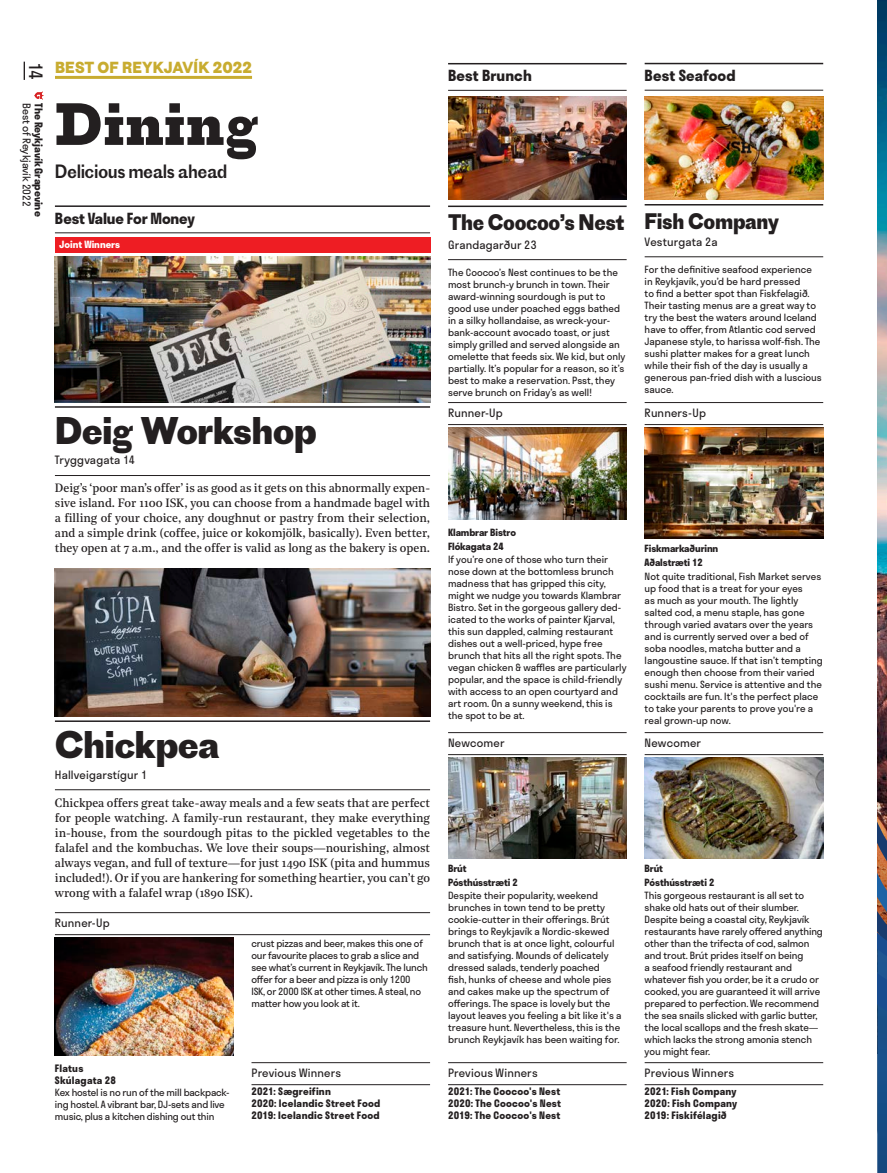
<style>
.page{position:relative;width:887px;height:1173px;background:#fff}
.page>*{position:absolute;margin:0;border:0;box-sizing:border-box;transform-origin:0 0}
.t1{font:700 55.5px "Proto Slab";color:#231f20}
.t2{font:700 36px "Proto Grotesk";letter-spacing:-.02em;color:#231f20}
.t3{font:700 21px "Proto Grotesk";letter-spacing:-.02em;color:#231f20;scale:.93 1}
.t4{font:18px "Proto Grotesk";letter-spacing:-.03em;color:#231f20;scale:.95 1}
.t5{font:18px "Stratos";color:#231f20}
.t6{font:700 15px "Stratos";letter-spacing:.005em;color:#231f20}
.t7{font:700 15px "Proto Grotesk";letter-spacing:.01em;color:#c8ac30;scale:.95 1}
.t8{font:12px/15px "Noe Text";letter-spacing:-.005em;color:#231f20;text-align:justify}
.t9{font:11.25px "Stratos";letter-spacing:.015em;color:#231f20}
.t10{font:700 10.5px "Stratos";letter-spacing:-.005em;color:#231f20}
.t11{font:10.5px "Stratos";letter-spacing:-.01em;color:#231f20}
.t12{font:700 10.05px/12px "Stratos";letter-spacing:.02em;color:#231f20}
.t13{font:9.75px/12px "Stratos";color:#231f20}
.t14{font:9.75px/12px "Stratos";letter-spacing:-.02em;color:#231f20}
.t15{font:700 9.75px/13.5px "Stratos";letter-spacing:-.01em;color:#231f20}
.t16{font:700 9.75px "Stratos";color:#fff}
</style>
<div class="page">
<svg style="left:34px;top:92px;width:9px;height:7px"></svg>
<svg style="left:24px;top:62px;width:1px;height:18px"></svg>
<hr style="left:55px;top:205px;width:375px;height:2px;background:#231f20">
<hr style="left:55px;top:232px;width:375px;height:1px;background:#231f20">
<div style="left:55px;top:237px;width:375px;height:16px;background:#ee1d23"></div>
<hr style="left:55px;top:406px;width:375px;height:2px;background:#231f20">
<hr style="left:55px;top:475px;width:375px;height:1px;background:#231f20">
<hr style="left:55px;top:720px;width:375px;height:2px;background:#231f20">
<hr style="left:55px;top:789px;width:375px;height:1px;background:#231f20">
<hr style="left:55px;top:912px;width:375px;height:1px;background:#231f20">
<hr style="left:55px;top:934px;width:375px;height:1px;background:#231f20">
<img style="left:55px;top:257px;width:375px;height:145px">
<img style="left:55px;top:568px;width:375px;height:148px">
<img style="left:55px;top:937px;width:178px;height:119px">
<hr style="left:251px;top:1062px;width:179px;height:1px;background:#231f20">
<hr style="left:251px;top:1084px;width:179px;height:1px;background:#231f20">
<hr style="left:448px;top:63px;width:178px;height:1px;background:#231f20">
<hr style="left:448px;top:90px;width:178px;height:1px;background:#231f20">
<hr style="left:448px;top:206px;width:178px;height:1px;background:#231f20">
<hr style="left:448px;top:259px;width:178px;height:1px;background:#231f20">
<hr style="left:448px;top:402px;width:178px;height:1px;background:#231f20">
<hr style="left:448px;top:424px;width:178px;height:1px;background:#231f20">
<hr style="left:448px;top:732px;width:178px;height:1px;background:#231f20">
<hr style="left:448px;top:754px;width:178px;height:1px;background:#231f20">
<hr style="left:448px;top:1062px;width:178px;height:1px;background:#231f20">
<hr style="left:448px;top:1084px;width:178px;height:1px;background:#231f20">
<img style="left:448px;top:96px;width:178px;height:104px">
<img style="left:448px;top:427px;width:178px;height:93px">
<img style="left:448px;top:757px;width:178px;height:102px">
<hr style="left:644px;top:63px;width:179px;height:1px;background:#231f20">
<hr style="left:644px;top:90px;width:179px;height:1px;background:#231f20">
<hr style="left:644px;top:204px;width:179px;height:1px;background:#231f20">
<hr style="left:644px;top:256px;width:179px;height:1px;background:#231f20">
<hr style="left:644px;top:402px;width:179px;height:1px;background:#231f20">
<hr style="left:644px;top:424px;width:179px;height:1px;background:#231f20">
<hr style="left:644px;top:732px;width:179px;height:1px;background:#231f20">
<hr style="left:644px;top:754px;width:179px;height:1px;background:#231f20">
<hr style="left:644px;top:1062px;width:179px;height:1px;background:#231f20">
<hr style="left:644px;top:1084px;width:179px;height:1px;background:#231f20">
<img style="left:644px;top:97px;width:179px;height:102px">
<img style="left:644px;top:427px;width:179px;height:112px">
<img style="left:644px;top:757px;width:179px;height:102px">
<hr style="left:55px;top:76px;width:197px;height:3px;background:#c8ac30">
<img style="left:877px;top:420px;width:10px;height:105px">
<svg style="left:877px;top:0;width:10px;height:420px;background:#50859b"></svg>
<img style="left:877px;top:525px;width:10px;height:648px">
<h3 class="t5" style="left:50px;top:62px;width:20px;rotate:90deg">14</h3>
<p class="t11" style="left:35px;top:103px;width:105px;rotate:90deg">Best of Reykjavík 2022</p>
<p class="t10" style="left:47px;top:103px;width:115px;rotate:90deg">The Reykjavík Grapevine</p>
<h3 class="t7" style="left:55px;top:57px;width:209px">BEST OF REYKJAVÍK 2022</h3>
<h1 class="t1" style="left:55px;top:85px;width:205px">Dining</h1>
<h3 class="t4" style="left:55px;top:158px;width:183px">Delicious meals ahead</h3>
<h3 class="t6" style="left:55px;top:206px;width:141px">Best Value For Money</h3>
<p class="t16" style="left:59px;top:237px;width:62px">Joint Winners</p>
<h2 class="t2" style="left:55px;top:404px;width:263px">Deig Workshop</h2>
<p class="t9" style="left:55px;top:451px;width:82px">Tryggvagata 14</p>
<p class="t8" style="left:55px;top:479px;width:377px">Deig’s ‘poor man’s offer’ is as good as it gets on this abnormally expen&shy;sive island. For 1100 ISK, you can choose from a handmade bagel with a filling of your choice, any doughnut or pastry from their selection, and a simple drink (coffee, juice or kokomjölk, basically). Even better, they open at 7 a.m., and the offer is valid as long as the bakery is open.</p>
<h2 class="t2" style="left:55px;top:719px;width:166px">Chickpea</h2>
<p class="t9" style="left:55px;top:765px;width:94px">Hallveigarstígur 1</p>
<p class="t8" style="left:55px;top:794px;width:377px">Chickpea offers great take-away meals and a few seats that are perfect for people watching. A family-run restaurant, they make everything in-house, from the sourdough pitas to the pickled vegetables to the falafel and the kombuchas. We love their soups—nourishing, almost always vegan, and full of texture—for just 1490 ISK (pita and hummus included!). Or if you are hankering for something heartier, you can’t go wrong with a falafel wrap (1890 ISK).</p>
<p class="t9" style="left:55px;top:913px;width:56px">Runner-Up</p>
<p class="t12" style="left:55px;top:1062px;width:62px">Flatus<br>Skúlagata 28</p>
<p class="t14" style="left:55px;top:1086px;width:176px">Kex hostel is no run of the mill backpack&shy;ing hostel. A vibrant bar, DJ-sets and live music, plus a kitchen dishing out thin</p>
<p class="t14" style="left:251px;top:937px;width:178px">crust pizzas and beer, makes this one of our favourite places to grab a slice and see what’s current in Reykjavík. The lunch offer for a beer and pizza is only 1200<br>ISK, or 2000 ISK at other times. A steal, no matter how you look at it.</p>
<p class="t9" style="left:251px;top:1063px;width:91px">Previous Winners</p>
<p class="t12" style="left:251px;top:1084px;width:130px">2021: Sægreifinn<br>2020: Icelandic Street Food<br>2019: Icelandic Street Food</p>
<h3 class="t6" style="left:448px;top:64px;width:85px">Best Brunch</h3>
<h3 class="t3" style="left:448px;top:207px;width:191px">The Coocoo’s Nest</h3>
<p class="t9" style="left:448px;top:235px;width:90px">Grandagarður 23</p>
<p class="t13" style="left:448px;top:266px;width:179px">The Coocoo’s Nest continues to be the most brunch-y brunch in town. Their award-winning sourdough is put to good use under poached eggs bathed in a silky hollandaise, as wreck-your&shy;bank-account avocado toast, or just simply grilled and served alongside an omelette that feeds six. We kid, but only partially. It’s popular for a reason, so it’s best to make a reservation. Psst, they serve brunch on Friday’s as well!</p>
<p class="t9" style="left:448px;top:403px;width:56px">Runner-Up</p>
<p class="t15" style="left:448px;top:525px;width:69px">Klambrar Bistro<br>Flókagata 24</p>
<p class="t13" style="left:448px;top:553px;width:180px">If you’re one of those who turn their nose down at the bottomless brunch madness that has gripped this city, might we nudge you towards Klambrar Bistro. Set in the gorgeous gallery ded&shy;icated to the works of painter Kjarval, this sun dappled, calming restaurant dishes out a well-priced, hype free brunch that hits all the right spots. The vegan chicken &amp; waffles are particularly popular, and the space is child-friendly with access to an open courtyard and art room. On a sunny weekend, this is the spot to be at.</p>
<p class="t9" style="left:448px;top:733px;width:58px">Newcomer</p>
<p class="t15" style="left:448px;top:862px;width:71px">Brút<br>Pósthússtræti 2</p>
<p class="t13" style="left:448px;top:889px;width:175px">Despite their popularity, weekend brunches in town tend to be pretty cookie-cutter in their offerings. Brút brings to Reykjavík a Nordic-skewed brunch that is at once light, colourful and satisfying. Mounds of delicately dressed salads, tenderly poached<br>fish, hunks of cheese and whole pies and cakes make up the spectrum of offerings. The space is lovely but the layout leaves you feeling a bit like it's a treasure hunt. Nevertheless, this is the brunch Reykjavík has been waiting for.</p>
<p class="t9" style="left:448px;top:1063px;width:91px">Previous Winners</p>
<p class="t12" style="left:448px;top:1084px;width:114px;text-align:justify">2021: The Coocoo's Nest 2020: The Coocoo's Nest 2019: The Coocoo's Nest</p>
<h3 class="t6" style="left:644px;top:63px;width:93px">Best Seafood</h3>
<h3 class="t3" style="left:644px;top:206px;width:146px">Fish Company</h3>
<p class="t9" style="left:644px;top:232px;width:74px">Vesturgata 2a</p>
<p class="t13" style="left:644px;top:263px;width:178px">For the definitive seafood experience in Reykjavík, you’d be hard pressed<br>to find a better spot than Fiskfelagið.<br>Their tasting menus are a great way to try the best the waters around Iceland have to offer, from Atlantic cod served Japanese style, to harissa wolf-fish. The sushi platter makes for a great lunch while their fish of the day is usually a generous pan-fried dish with a luscious sauce.</p>
<p class="t9" style="left:644px;top:403px;width:63px">Runners-Up</p>
<p class="t15" style="left:644px;top:542px;width:75px">Fiskmarkaðurinn<br>Aðalstræti 12</p>
<p class="t13" style="left:644px;top:569px;width:180px">Not quite traditional, Fish Market serves up food that is a treat for your eyes<br>as much as your mouth. The lightly salted cod, a menu staple, has gone through varied avatars over the years and is currently served over a bed of soba noodles, matcha butter and a langoustine sauce. If that isn’t tempting enough then choose from their varied sushi menu. Service is attentive and the cocktails are fun. It's the perfect place to take your parents to prove you're a real grown-up now.</p>
<p class="t9" style="left:644px;top:733px;width:58px">Newcomer</p>
<p class="t15" style="left:644px;top:861px;width:71px">Brút<br>Pósthússtræti 2</p>
<p class="t13" style="left:644px;top:889px;width:180px">This gorgeous restaurant is all set to shake old hats out of their slumber.<br>Despite being a coastal city, Reykjavík restaurants have rarely offered anything other than the trifecta of cod, salmon and trout. Brút prides itself on being<br>a seafood friendly restaurant and whatever fish you order, be it a crudo or cooked, you are guaranteed it will arrive prepared to perfection. We recommend the sea snails slicked with garlic butter, the local scallops and the fresh skate— which lacks the strong amonia stench you might fear.</p>
<p class="t9" style="left:644px;top:1063px;width:91px">Previous Winners</p>
<p class="t12" style="left:644px;top:1084px;width:94px;text-align:justify">2021: Fish Company 2020: Fish Company 2019: Fiskifélagið</p>
</div>
